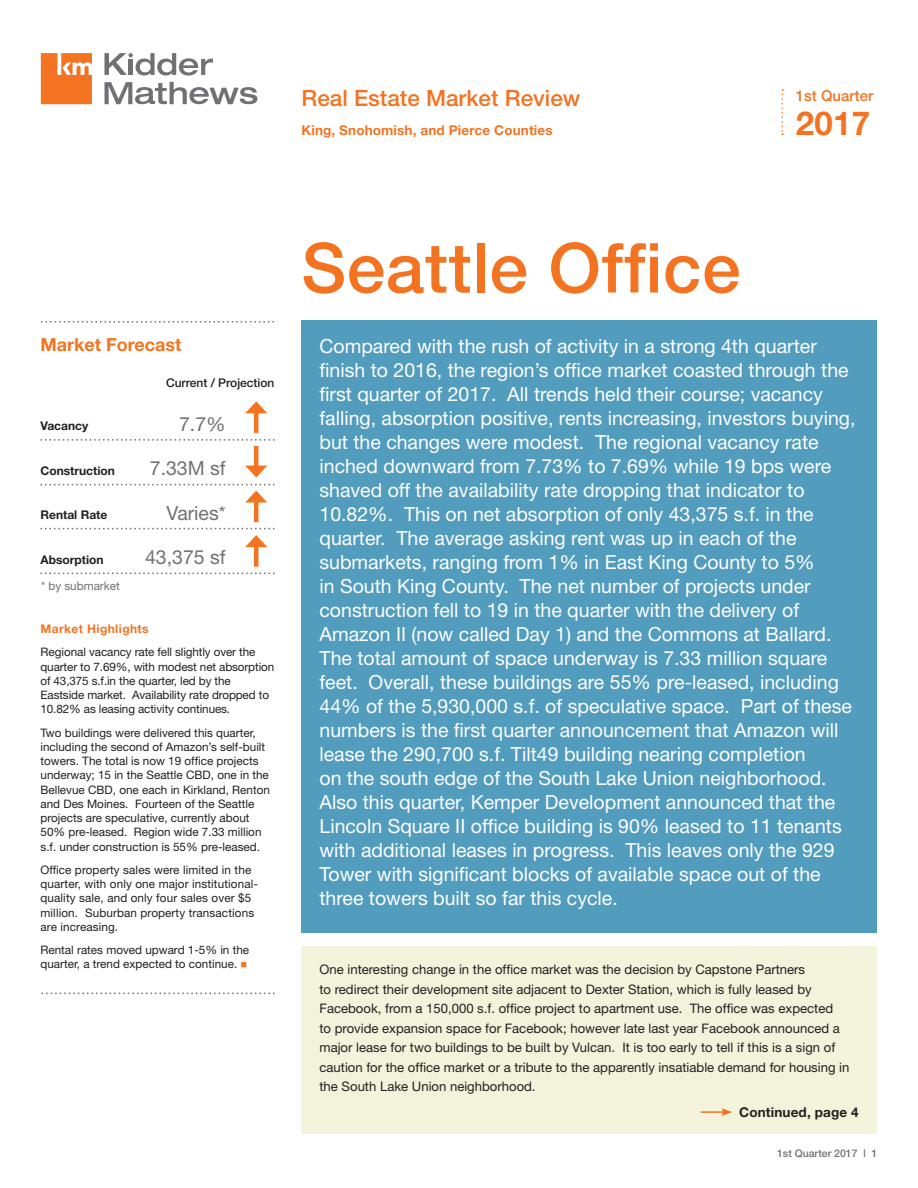
<style>
.page{position:relative;width:918px;height:1188px;background:#fff}
.page>*{position:absolute;margin:0;border:0;box-sizing:border-box;transform-origin:0 0}
.t1{font:500 69px "Helvetica Neue";letter-spacing:.01em;color:#f47321}
.t2{font:700 33px "Helvetica Neue";color:#f47321}
.t3{font:500 22.5px "Helvetica Neue";color:#f47321}
.Gray_Intro{font:19.5px/24px "Helvetica Neue";color:#fff}
.t4{font:19.5px "Helvetica Neue";color:#717074}
.t5{font:700 18px "Helvetica Neue";color:#f47321}
.t6{font:500 15px "Helvetica Neue";color:#f47321}
.t7{font:700 13.5px "Helvetica Neue";letter-spacing:.01em;color:#f47321}
._9_13_Bod{font:700 13.5px "Helvetica Neue";letter-spacing:.01em;color:#231f20}
.Body_Text{font:13.2px/19.5px "Helvetica Neue";color:#231f20}
.SIDEBAR_CAT{font:700 12px "Helvetica Neue";color:#231f20}
.t8{font:500 12px "Helvetica Neue";color:#231f20}
.Market_Highlights{font:700 12px "Helvetica Neue";letter-spacing:.035em;color:#f47321}
.Market_Highlights-2{font:11.7px/14.2px "Helvetica Neue";color:#231f20}
.t9{font:11.7px "Helvetica Neue";color:#717074}
.t10{font:500 10.5px "Helvetica Neue";color:#717074}
.s1{color:#f47321}
</style>
<div class="page">
<div style="left:302px;top:320px;width:576px;height:613px;background:#529cbe"></div>
<svg style="left:41px;top:321px;width:233px;height:2px"></svg>
<svg style="left:40px;top:484px;width:234px;height:1px"></svg>
<svg style="left:40px;top:439px;width:234px;height:2px"></svg>
<svg style="left:40px;top:528px;width:234px;height:1px"></svg>
<svg style="left:40px;top:573px;width:234px;height:1px"></svg>
<div style="left:302px;top:946px;width:576px;height:188px;background:#f2f3da"></div>
<svg style="left:782px;top:89px;width:1px;height:46px"></svg>
<svg style="left:42px;top:993px;width:233px;height:1px"></svg>
<svg style="left:41px;top:53px;width:51px;height:51px"></svg>
<svg style="left:104px;top:82px;width:153px;height:22px"></svg>
<svg style="left:104px;top:53px;width:109px;height:23px"></svg>
<hr style="left:701px;top:1111px;width:23px;height:2px;background:#f47321">
<svg style="left:722px;top:1108px;width:10px;height:8px"></svg>
<hr style="left:254px;top:498px;width:4px;height:24px;background:#f47321">
<svg style="left:245px;top:491px;width:22px;height:12px"></svg>
<hr style="left:254px;top:409px;width:4px;height:24px;background:#f47321">
<svg style="left:245px;top:401px;width:22px;height:12px"></svg>
<hr style="left:254px;top:543px;width:4px;height:24px;background:#f47321">
<svg style="left:245px;top:535px;width:22px;height:12px"></svg>
<hr style="left:254px;top:446px;width:4px;height:24px;background:#f47321">
<svg style="left:245px;top:466px;width:22px;height:11px"></svg>
<p class="t3" style="left:302px;top:84px;width:280px">Real Estate Market Review</p>
<p class="t7" style="left:302px;top:122px;width:253px">King, Snohomish, and Pierce Counties</p>
<p class="t6" style="left:796px;top:87px;width:79px">1st Quarter</p>
<p class="t2" style="left:796px;top:103px;width:76px">2017</p>
<p class="t5" style="left:40px;top:333px;width:143px">Market Forecast</p>
<p class="t8" style="left:166px;top:376px;width:110px">Current / Projection</p>
<p class="SIDEBAR_CAT" style="left:40px;top:418px;width:49px">Vacancy</p>
<p class="t4" style="left:179px;top:412px;width:48px">7.7%</p>
<p class="SIDEBAR_CAT" style="left:40px;top:463px;width:76px">Construction</p>
<p class="t4" style="left:150px;top:456px;width:77px">7.33M sf</p>
<p class="SIDEBAR_CAT" style="left:40px;top:507px;width:68px">Rental Rate</p>
<p class="t4" style="left:167px;top:501px;width:61px">Varies*</p>
<p class="SIDEBAR_CAT" style="left:40px;top:552px;width:65px">Absorption</p>
<p class="t4" style="left:145px;top:545px;width:82px">43,375 sf</p>
<p class="t9" style="left:41px;top:579px;width:80px">* by submarket</p>
<p class="Market_Highlights" style="left:40px;top:621px;width:110px">Market Highlights</p>
<p class="Market_Highlights-2" style="left:40px;top:645px;width:235px">Regional vacancy rate fell slightly over the quarter to 7.69%, with modest net absorption of 43,375 s.f.in the quarter, led by the Eastside market. Availability rate dropped to 10.82% as leasing activity continues.</p>
<p class="Market_Highlights-2" style="left:40px;top:725px;width:231px">Two buildings were delivered this quarter, including the second of Amazon’s self-built towers. The total is now 19 office projects underway; 15 in the Seattle CBD, one in the Bellevue CBD, one each in Kirkland, Renton and Des Moines. Fourteen of the Seattle projects are speculative, currently about 50% pre-leased. Region wide 7.33 million s.f. under construction is 55% pre-leased.</p>
<p class="Market_Highlights-2" style="left:40px;top:862px;width:219px">Office property sales were limited in the quarter, with only one major institutional&shy;quality sale, and only four sales over $5 million. Suburban property transactions are increasing.</p>
<p class="Market_Highlights-2" style="left:40px;top:943px;width:210px">Rental rates moved upward 1-5% in the quarter, a trend expected to continue. <span class="s1">■</span></p>
<p class="t1" style="left:301px;top:227px;width:441px">Seattle Office</p>
<p class="Gray_Intro" style="left:320px;top:334px;width:537px">Compared with the rush of activity in a strong 4th quarter finish to 2016, the region’s office market coasted through the first quarter of 2017. All trends held their course; vacancy falling, absorption positive, rents increasing, investors buying, but the changes were modest. The regional vacancy rate inched downward from 7.73% to 7.69% while 19 bps were shaved off the availability rate dropping that indicator to 10.82%. This on net absorption of only 43,375 s.f. in the quarter. The average asking rent was up in each of the submarkets, ranging from 1% in East King County to 5%<br>in South King County. The net number of projects under construction fell to 19 in the quarter with the delivery of Amazon II (now called Day 1) and the Commons at Ballard.<br>The total amount of space underway is 7.33 million square feet. Overall, these buildings are 55% pre-leased, including 44% of the 5,930,000 s.f. of speculative space. Part of these numbers is the first quarter announcement that Amazon will lease the 290,700 s.f. Tilt49 building nearing completion<br>on the south edge of the South Lake Union neighborhood.<br>Also this quarter, Kemper Development announced that the Lincoln Square II office building is 90% leased to 11 tenants with additional leases in progress. This leaves only the 929<br>Tower with significant blocks of available space out of the three towers built so far this cycle.</p>
<p class="Body_Text" style="left:320px;top:960px;width:531px">One interesting change in the office market was the decision by Capstone Partners<br>to redirect their development site adjacent to Dexter Station, which is fully leased by Facebook, from a 150,000 s.f. office project to apartment use. The office was expected<br>to provide expansion space for Facebook; however late last year Facebook announced a major lease for two buildings to be built by Vulcan. It is too early to tell if this is a sign of caution for the office market or a tribute to the apparently insatiable demand for housing in the South Lake Union neighborhood.</p>
<p class="_9_13_Bod" style="left:739px;top:1104px;width:121px">Continued, page 4</p>
<p class="t10" style="left:777px;top:1147px;width:102px">1st Quarter 2017 | 1</p>
</div>
